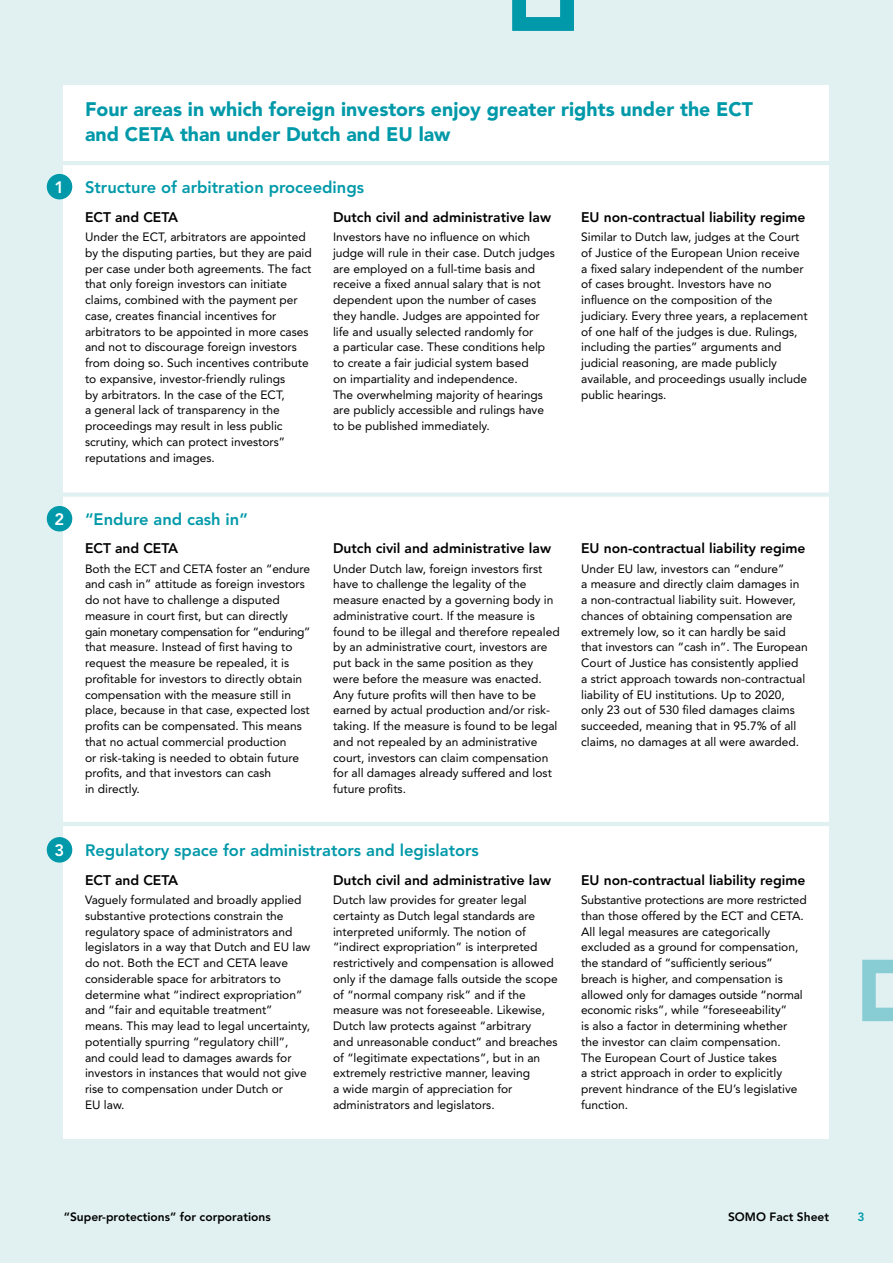
<style>
.page{position:relative;width:893px;height:1263px;background:#e1f1f2}
.page>*{position:absolute;margin:0;border:0;box-sizing:border-box;transform-origin:0 0}
.t1{font:900 19.5px/25.5px "Avenir LT Std";color:#0099a9}
.t2{font:800 16.5px "Avenir LT Std";color:#0099a9}
.t3{font:800 16.5px "Avenir LT Std";color:#fff}
.t4{font:800 13.8px "Avenir LT Std";color:#000}
.t5{font:12px/15.8px "Avenir LT Std";color:#000}
.t6{font:800 12px "Avenir LT Std";color:#000}
.t7{font:800 12px "Avenir LT Std";color:#0099a9}
</style>
<div class="page">
<div style="left:64px;top:85px;width:765px;height:1053px;background:#fff"></div>
<div style="left:49px;top:492px;width:810px;height:5px;background:#e1f1f2"></div>
<hr style="left:49px;top:822px;width:810px;height:4px;background:#e1f1f2">
<hr style="left:49px;top:161px;width:810px;height:4px;background:#e1f1f2">
<div style="left:48px;top:175px;width:24px;height:24px;background:#0099a9;border-radius:50%"></div>
<div style="left:47px;top:174px;width:25px;height:25px;border:2px solid #0099a9;border-radius:50%"></div>
<div style="left:48px;top:507px;width:24px;height:24px;background:#0099a9;border-radius:50%"></div>
<div style="left:47px;top:506px;width:25px;height:25px;border:2px solid #0099a9;border-radius:50%"></div>
<div style="left:48px;top:838px;width:24px;height:24px;background:#0099a9;border-radius:50%"></div>
<div style="left:47px;top:837px;width:25px;height:25px;border:2px solid #0099a9;border-radius:50%"></div>
<svg style="left:512px;top:0;width:62px;height:31px"></svg>
<svg style="left:862px;top:960px;width:31px;height:61px"></svg>
<h1 class="t1" style="left:85px;top:96px;width:669px">Four areas in which foreign investors enjoy greater rights under the ECT and CETA than under Dutch and EU law</h1>
<h2 class="t3" style="left:55px;top:177px;width:11px">1</h2>
<h2 class="t2" style="left:85px;top:178px;width:280px">Structure of arbitration proceedings</h2>
<p class="t4" style="left:85px;top:209px;width:95px">ECT and CETA</p>
<p class="t5" style="left:85px;top:229px;width:228px">Under the ECT, arbitrators are appointed by the disputing parties, but they are paid per case under both agreements. The fact that only foreign investors can initiate claims, combined with the payment per case, creates financial incentives for arbitrators to be appointed in more cases and not to discourage foreign investors from doing so. Such incentives contribute to expansive, investor-friendly rulings<br>by arbitrators. In the case of the ECT,<br>a general lack of transparency in the proceedings may result in less public scrutiny, which can protect investors” reputations and images.</p>
<p class="t4" style="left:333px;top:209px;width:219px">Dutch civil and administrative law</p>
<p class="t5" style="left:333px;top:229px;width:223px">Investors have no influence on which judge will rule in their case. Dutch judges are employed on a full-time basis and receive a fixed annual salary that is not dependent upon the number of cases they handle. Judges are appointed for life and usually selected randomly for<br>a particular case. These conditions help to create a fair judicial system based<br>on impartiality and independence.<br>The overwhelming majority of hearings are publicly accessible and rulings have to be published immediately.</p>
<p class="t4" style="left:581px;top:209px;width:226px">EU non-contractual liability regime</p>
<p class="t5" style="left:581px;top:229px;width:228px">Similar to Dutch law, judges at the Court of Justice of the European Union receive a fixed salary independent of the number of cases brought. Investors have no influence on the composition of the judiciary. Every three years, a replacement of one half of the judges is due. Rulings, including the parties” arguments and judicial reasoning, are made publicly available, and proceedings usually include public hearings.</p>
<h2 class="t3" style="left:55px;top:509px;width:11px">2</h2>
<h2 class="t2" style="left:85px;top:509px;width:164px">“Endure and cash in”</h2>
<p class="t4" style="left:85px;top:540px;width:95px">ECT and CETA</p>
<p class="t5" style="left:85px;top:561px;width:227px">Both the ECT and CETA foster an “endure and cash in” attitude as foreign investors do not have to challenge a disputed measure in court first, but can directly gain monetary compensation for “enduring” that measure. Instead of first having to request the measure be repealed, it is profitable for investors to directly obtain compensation with the measure still in place, because in that case, expected lost profits can be compensated. This means that no actual commercial production<br>or risk-taking is needed to obtain future profits, and that investors can cash<br>in directly.</p>
<p class="t4" style="left:333px;top:540px;width:219px">Dutch civil and administrative law</p>
<p class="t5" style="left:333px;top:561px;width:228px">Under Dutch law, foreign investors first have to challenge the legality of the measure enacted by a governing body in administrative court. If the measure is found to be illegal and therefore repealed by an administrative court, investors are put back in the same position as they were before the measure was enacted.<br>Any future profits will then have to be earned by actual production and/or risk&shy;taking. If the measure is found to be legal and not repealed by an administrative court, investors can claim compensation for all damages already suffered and lost future profits.</p>
<p class="t4" style="left:581px;top:540px;width:226px">EU non-contractual liability regime</p>
<p class="t5" style="left:581px;top:561px;width:228px">Under EU law, investors can “endure”<br>a measure and directly claim damages in a non-contractual liability suit. However, chances of obtaining compensation are extremely low, so it can hardly be said that investors can “cash in”. The European Court of Justice has consistently applied<br>a strict approach towards non-contractual liability of EU institutions. Up to 2020, only 23 out of 530 filed damages claims succeeded, meaning that in 95.7% of all claims, no damages at all were awarded.</p>
<h2 class="t3" style="left:55px;top:840px;width:11px">3</h2>
<h2 class="t2" style="left:85px;top:841px;width:395px">Regulatory space for administrators and legislators</h2>
<p class="t4" style="left:85px;top:872px;width:95px">ECT and CETA</p>
<p class="t5" style="left:85px;top:892px;width:227px">Vaguely formulated and broadly applied substantive protections constrain the regulatory space of administrators and legislators in a way that Dutch and EU law do not. Both the ECT and CETA leave considerable space for arbitrators to determine what “indirect expropriation” and “fair and equitable treatment” means. This may lead to legal uncertainty, potentially spurring “regulatory chill”, and could lead to damages awards for investors in instances that would not give rise to compensation under Dutch or<br>EU law.</p>
<p class="t4" style="left:333px;top:872px;width:219px">Dutch civil and administrative law</p>
<p class="t5" style="left:333px;top:892px;width:226px">Dutch law provides for greater legal certainty as Dutch legal standards are interpreted uniformly. The notion of “indirect expropriation” is interpreted restrictively and compensation is allowed only if the damage falls outside the scope of “normal company risk” and if the measure was not foreseeable. Likewise, Dutch law protects against “arbitrary<br>and unreasonable conduct” and breaches of “legitimate expectations”, but in an extremely restrictive manner, leaving<br>a wide margin of appreciation for administrators and legislators.</p>
<p class="t4" style="left:581px;top:872px;width:226px">EU non-contractual liability regime</p>
<p class="t5" style="left:581px;top:892px;width:227px">Substantive protections are more restricted than those offered by the ECT and CETA.<br>All legal measures are categorically excluded as a ground for compensation, the standard of “sufficiently serious” breach is higher, and compensation is allowed only for damages outside “normal economic risks”, while “foreseeability”<br>is also a factor in determining whether the investor can claim compensation.<br>The European Court of Justice takes<br>a strict approach in order to explicitly prevent hindrance of the EU’s legislative function.</p>
<p class="t6" style="left:64px;top:1210px;width:208px">“Super-protections” for corporations</p>
<p class="t6" style="left:728px;top:1210px;width:103px">SOMO Fact Sheet</p>
<p class="t7" style="left:857px;top:1210px;width:9px">3</p>
</div>
